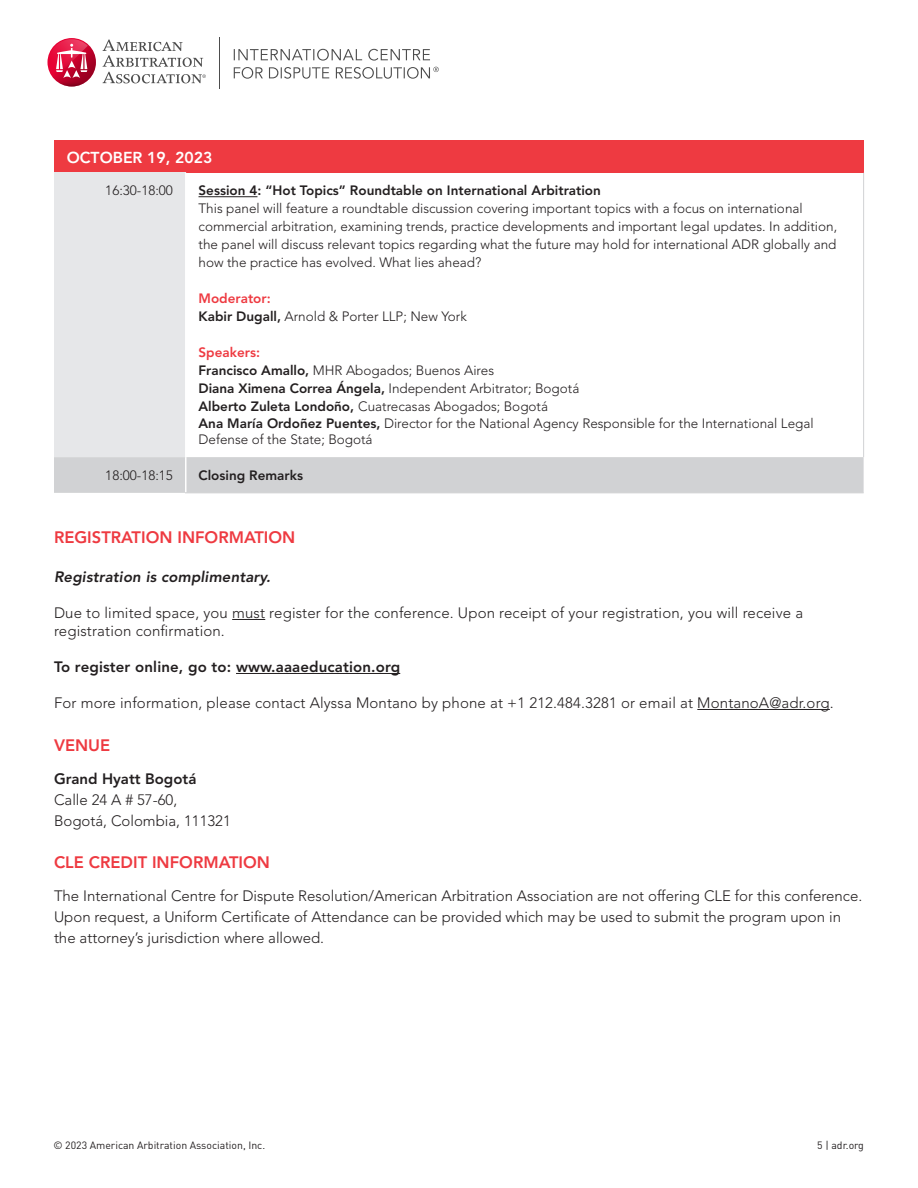
<style>
.page{position:relative;width:918px;height:1188px;background:#fff}
.page>*{position:absolute;margin:0;border:0;box-sizing:border-box;transform-origin:0 0}
.t1{font:800 16.5px "Avenir LT Std";color:#ee3a41}
.t2{font:800 15.75px "Avenir LT Std";color:#fff}
.body{font:300 15px/21px "Avenir LT Std";color:#231f20}
.body-2{font:800 15px "Avenir LT Std";letter-spacing:.01em;color:#231f20}
.t3{font:italic 800 15px "Avenir LT Std";letter-spacing:.01em;color:#231f20}
.Table_Body_Text{font:300 13.5px/18px "Avenir LT Std";color:#231f20}
.Table_Name_Bold{font:800 13.5px "Avenir LT Std";color:#231f20}
.Table_Red_Bold{font:800 13.5px "Avenir LT Std";color:#ee3a41}
.t4{font:10.5px "DIN";color:#231f20}
.s1{font-weight:800}
</style>
<div class="page">
<svg style="left:103px;top:39px;width:103px;height:44px"></svg>
<svg style="left:48px;top:38px;width:48px;height:49px"></svg>
<svg style="left:48px;top:39px;width:40px;height:48px"></svg>
<hr style="left:219px;top:37px;width:1px;height:51px;background:#4d4d4d">
<svg style="left:234px;top:49px;width:205px;height:30px"></svg>
<div style="left:54px;top:140px;width:810px;height:33px;background:#ee3a41"></div>
<div style="left:54px;top:173px;width:132px;height:284px;background:#e6e7e9"></div>
<div style="left:54px;top:457px;width:810px;height:36px;background:#d1d2d4"></div>
<hr style="left:863px;top:173px;width:1px;height:284px;background:#d1d2d4">
<hr style="left:185px;top:173px;width:2px;height:284px;background:#fff">
<hr style="left:185px;top:457px;width:2px;height:35px;background:#fff">
<hr style="left:185px;top:492px;width:679px;height:1px;background:#d1d2d4">
<hr style="left:199px;top:196px;width:58px;height:1px;background:#231f20">
<hr style="left:232px;top:619px;width:33px;height:1px;background:#231f20">
<hr style="left:236px;top:673px;width:164px;height:1px;background:#231f20">
<hr style="left:697px;top:709px;width:133px;height:1px;background:#231f20">
<p class="t2" style="left:67px;top:148px;width:147px">OCTOBER 19, 2023</p>
<p class="Table_Body_Text" style="left:105px;top:182px;width:69px">16:30-18:00</p>
<p class="Table_Name_Bold" style="left:199px;top:183px;width:404px">Session 4: “Hot Topics” Roundtable on International Arbitration</p>
<p class="Table_Body_Text" style="left:199px;top:200px;width:640px">This panel will feature a roundtable discussion covering important topics with a focus on international commercial arbitration, examining trends, practice developments and important legal updates. In addition, the panel will discuss relevant topics regarding what the future may hold for international ADR globally and how the practice has evolved. What lies ahead?</p>
<p class="Table_Red_Bold" style="left:199px;top:291px;width:74px">Moderator:</p>
<p class="Table_Body_Text" style="left:199px;top:308px;width:270px"><span class="s1">Kabir Dugall,</span> Arnold &amp; Porter LLP; New York</p>
<p class="Table_Red_Bold" style="left:199px;top:345px;width:63px">Speakers:</p>
<p class="Table_Body_Text" style="left:199px;top:362px;width:297px"><span class="s1">Francisco Amallo,</span> MHR Abogados; Buenos Aires</p>
<p class="Table_Body_Text" style="left:199px;top:380px;width:382px"><span class="s1">Diana Ximena Correa Ángela,</span> Independent Arbitrator; Bogotá</p>
<p class="Table_Body_Text" style="left:199px;top:398px;width:351px"><span class="s1">Alberto Zuleta Londoño,</span> Cuatrecasas Abogados; Bogotá</p>
<p class="Table_Body_Text" style="left:199px;top:415px;width:617px;line-height:16.5px"><span class="s1">Ana María Ordoñez Puentes,</span> Director for the National Agency Responsible for the International Legal<br>Defense of the State; Bogotá</p>
<p class="Table_Body_Text" style="left:105px;top:467px;width:69px">18:00-18:15</p>
<p class="Table_Name_Bold" style="left:199px;top:467px;width:106px">Closing Remarks</p>
<p class="t1" style="left:54px;top:527px;width:243px">REGISTRATION INFORMATION</p>
<p class="t3" style="left:54px;top:568px;width:218px">Registration is complimentary.</p>
<p class="body" style="left:54px;top:604px;width:751px;line-height:18px">Due to limited space, you must register for the conference. Upon receipt of your registration, you will receive a registration confirmation.</p>
<p class="body-2" style="left:54px;top:658px;width:348px">To register online, go to: www.aaaeducation.org</p>
<p class="body" style="left:54px;top:692px;width:781px">For more information, please contact Alyssa Montano by phone at +1 212.484.3281 or email at MontanoA@adr.org.</p>
<p class="t1" style="left:54px;top:735px;width:58px">VENUE</p>
<p class="body-2" style="left:54px;top:769px;width:144px">Grand Hyatt Bogotá</p>
<p class="body" style="left:54px;top:789px;width:178px">Calle 24 A # 57-60,<br>Bogotá, Colombia, 111321</p>
<p class="t1" style="left:54px;top:853px;width:218px">CLE CREDIT INFORMATION</p>
<p class="body" style="left:54px;top:886px;width:810px">The International Centre for Dispute Resolution/American Arbitration Association are not offering CLE for this conference.<br>Upon request, a Uniform Certificate of Attendance can be provided which may be used to submit the program upon in the attorney’s jurisdiction where allowed.</p>
<p class="t4" style="left:53px;top:1138px;width:213px">© 2023 American Arbitration Association, Inc.</p>
<p class="t4" style="left:817px;top:1138px;width:48px">5 | adr.org</p>
</div>
